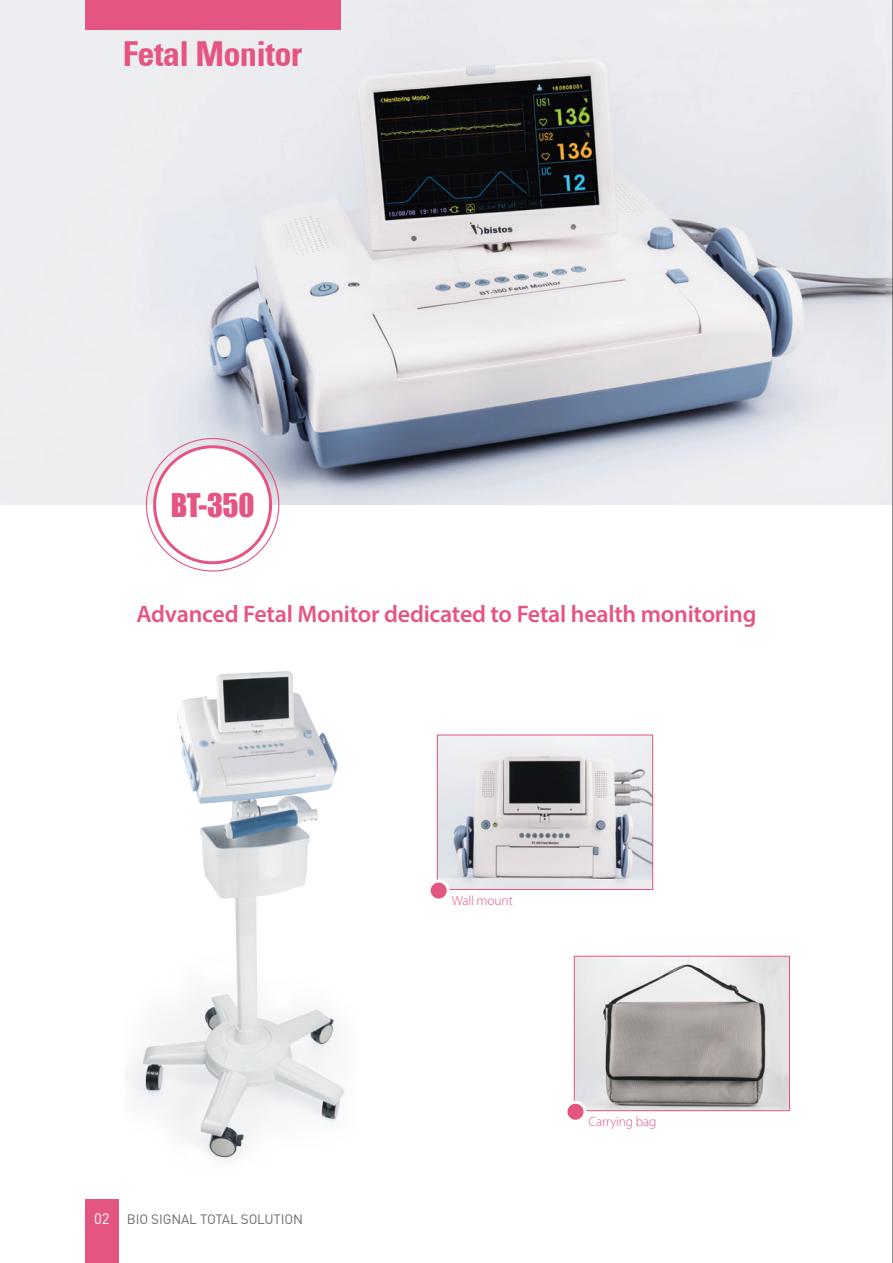
<style>
.page{position:relative;width:893px;height:1263px;background:#fff}
.page>*{position:absolute;margin:0;border:0;box-sizing:border-box;transform-origin:0 0}
.t1{font:34.5px "Univeconbol";letter-spacing:-.02em;color:#e55582}
.t2{font:30px "Impact";color:#e55582}
.t3{font:600 24px "Myriad Pro";letter-spacing:-.01em;color:#e55582}
.t4{font:13.5px "DIN";letter-spacing:-.01em;color:#6c6d70}
.t5{font:300 13.5px "Myriad Pro";letter-spacing:-.01em;color:#e55582}
.s1{font-size:15px;color:#fff}
</style>
<div class="page">
<img style="left:128px;top:671px;width:217px;height:489px">
<img style="left:0;top:0;width:892px;height:505px">
<div style="left:85px;top:0;width:255px;height:30px;background:#e55582"></div>
<div style="left:85px;top:1200px;width:34px;height:63px;background:#e55582"></div>
<div style="left:155px;top:447px;width:116px;height:116px;background:#fff;border-radius:50%"></div>
<div style="left:153px;top:445px;width:119px;height:119px;border:3px solid #e55582;border-radius:50%"></div>
<img style="left:439px;top:737px;width:212px;height:151px">
<div style="left:437px;top:735px;width:216px;height:155px;border:1px solid #e55582"></div>
<img style="left:576px;top:958px;width:212px;height:151px">
<div style="left:574px;top:956px;width:216px;height:155px;border:1px solid #e55582"></div>
<div style="left:429px;top:881px;width:19px;height:19px;background:#e55582;border-radius:50%"></div>
<div style="left:428px;top:879px;width:22px;height:22px;border:3px solid #fff;border-radius:50%"></div>
<div style="left:566px;top:1102px;width:19px;height:19px;background:#e55582;border-radius:50%"></div>
<div style="left:564px;top:1101px;width:22px;height:22px;border:3px solid #fff;border-radius:50%"></div>
<hr style="left:892px;top:0;width:1px;height:1263px;background:#231f20">
<h1 class="t1" style="left:123px;top:33px;width:181px">Fetal Monitor</h1>
<p class="t2" style="left:171px;top:482px;width:85px">BT-350</p>
<p class="t3" style="left:137px;top:598px;width:621px">Advanced Fetal Monitor dedicated to Fetal health monitoring</p>
<p class="t4" style="left:94px;top:1211px;width:210px"><span class="s1">02</span> BIO SIGNAL TOTAL SOLUTION</p>
<p class="t5" style="left:452px;top:892px;width:63px">Wall mount</p>
<p class="t5" style="left:589px;top:1113px;width:69px">Carrying bag</p>
</div>
